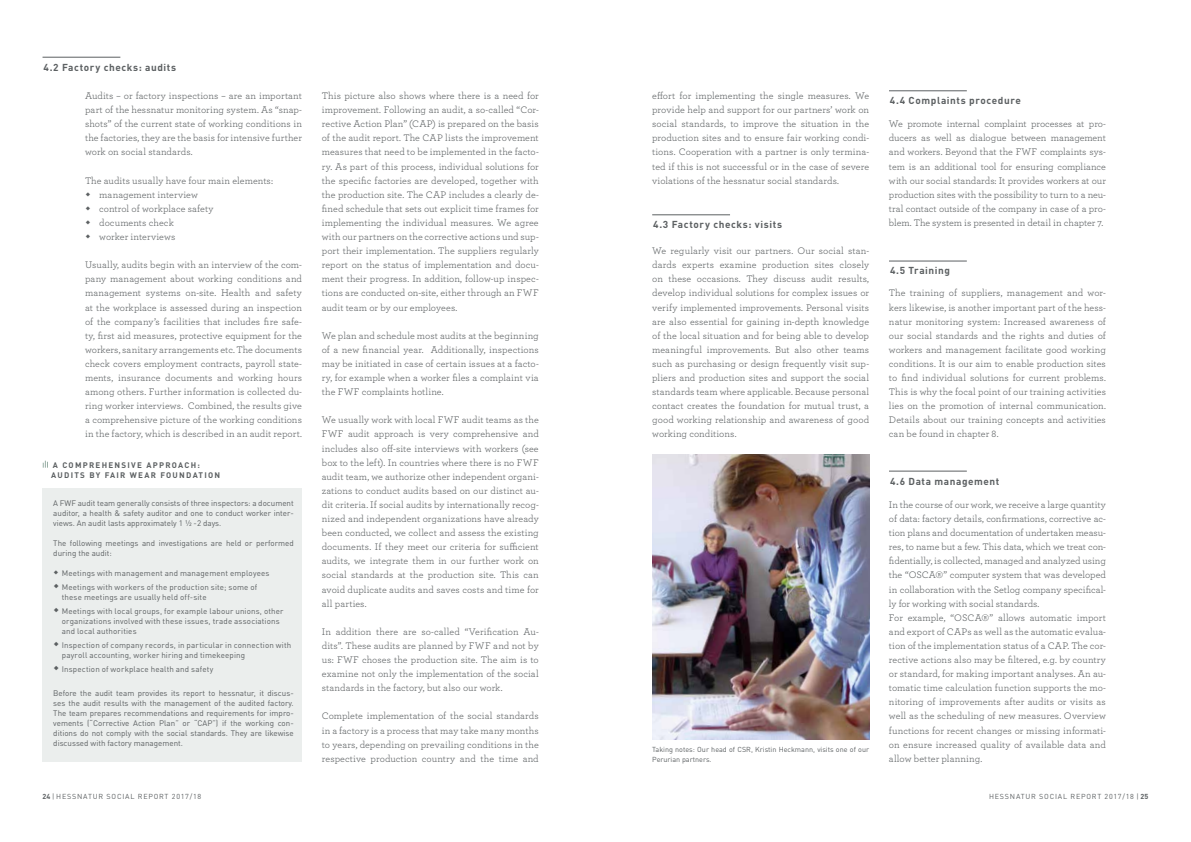
<style>
.page{position:relative;width:1191px;height:842px;background:#fff}
.page>*{position:absolute;margin:0;border:0;box-sizing:border-box;transform-origin:0 0}
.t1{font:10px/14.1px "Archer";color:#5c6062;text-align:justify}
.t2{font:700 10px "DINOT";letter-spacing:.06em;color:#5c6062}
.t3{font:8px/10px "DINOT";letter-spacing:.015em;color:#5c6062}
.t4{font:700 8px/10px "DINOT";letter-spacing:.16em;color:#5c6062}
.t5{font:7.2px/10px "DINOT";color:#5c6062}
.t6{font:7.2px "DINOT";letter-spacing:.11em;color:#5c6062}
.s1{font-weight:700}
</style>
<div class="page">
<hr style="left:43px;top:57px;width:77px;height:1px;background:#5c6062">
<hr style="left:652px;top:214px;width:78px;height:1px;background:#5c6062">
<div style="left:43px;top:488px;width:259px;height:274px;background:#ebeeed"></div>
<svg style="left:43px;top:461px;width:5px;height:7px"></svg>
<img style="left:652px;top:454px;width:217px;height:286px">
<hr style="left:889px;top:90px;width:77px;height:1px;background:#5c6062">
<hr style="left:889px;top:261px;width:77px;height:1px;background:#5c6062">
<hr style="left:889px;top:471px;width:77px;height:1px;background:#5c6062">
<p class="t2" style="left:43px;top:61px;width:134px">4.2 Factory checks: audits</p>
<p class="t1" style="left:85px;top:88px;width:218px">Audits – or factory inspections – are an important part of the hessnatur monitoring system. As “snap&shy;shots” of the current state of working conditions in the factories, they are the basis for intensive further work on social standards.</p>
<p class="t1" style="left:99px;top:173px;width:175px;text-align:left;text-indent:-14px">The audits usually have four main elements: management interview<br>control of workplace safety<br>documents check<br>worker interviews</p>
<p class="t1" style="left:85px;top:257px;width:218px">Usually, audits begin with an interview of the com&shy;pany management about working conditions and management systems on-site. Health and safety at the workplace is assessed during an inspection of the company’s facilities that includes fire safe&shy;ty, first aid measures, protective equipment for the workers, sanitary arrangements etc. The documents check covers employment contracts, payroll state&shy;ments, insurance documents and working hours among others. Further information is collected du&shy;ring worker interviews. Combined, the results give a comprehensive picture of the working conditions in the factory, which is described in an audit report.</p>
<p class="t4" style="left:51px;top:459px;width:170px">A COMPREHENSIVE APPROACH:<br>AUDITS BY FAIR WEAR FOUNDATION</p>
<p class="t3" style="left:53px;top:498px;width:242px;text-align:justify">A FWF audit team generally consists of three inspectors: a document auditor, a health &amp; safety auditor and one to conduct worker inter&shy;views. An audit lasts approximately 1 ½ -2 days.</p>
<p class="t3" style="left:53px;top:538px;width:242px">The following meetings and investigations are held or performed during the audit:</p>
<p class="t3" style="left:62px;top:566px;width:209px;line-height:14px">Meetings with management and management employees<br>Meetings with workers of the production site; some of</p>
<p class="t3" style="left:62px;top:590px;width:223px;line-height:14px">these meetings are usually held off-site<br>Meetings with local groups, for example labour unions, other</p>
<p class="t3" style="left:62px;top:616px;width:219px">organizations involved with these issues, trade associations and local authorities</p>
<p class="t3" style="left:62px;top:640px;width:231px">Inspection of company records, in particular in connection with payroll accounting, worker hiring and timekeeping</p>
<p class="t3" style="left:62px;top:664px;width:153px">Inspection of workplace health and safety</p>
<p class="t3" style="left:53px;top:688px;width:242px;text-align:justify">Before the audit team provides its report to hessnatur, it discus&shy;ses the audit results with the management of the audited factory.<br>The team prepares recommendations and requirements for impro&shy;vements (“Corrective Action Plan” or “CAP”) if the working con&shy;ditions do not comply with the social standards. They are likewise discussed with factory management.</p>
<p class="t1" style="left:322px;top:88px;width:218px">This picture also shows where there is a need for improvement. Following an audit, a so-called “Cor&shy;rective Action Plan” (CAP) is prepared on the basis of the audit report. The CAP lists the improvement measures that need to be implemented in the facto&shy;ry. As part of this process, individual solutions for the specific factories are developed, together with the production site. The CAP includes a clearly de&shy;fined schedule that sets out explicit time frames for implementing the individual measures. We agree with our partners on the corrective actions und sup&shy;port their implementation. The suppliers regularly report on the status of implementation and docu&shy;ment their progress. In addition, follow-up inspec&shy;tions are conducted on-site, either through an FWF audit team or by our employees.</p>
<p class="t1" style="left:322px;top:328px;width:218px">We plan and schedule most audits at the beginning of a new financial year. Additionally, inspections may be initiated in case of certain issues at a facto&shy;ry, for example when a worker files a complaint via the FWF complaints hotline.</p>
<p class="t1" style="left:322px;top:412px;width:218px">We usually work with local FWF audit teams as the FWF audit approach is very comprehensive and includes also off-site interviews with workers (see box to the left). In countries where there is no FWF audit team, we authorize other independent organi&shy;zations to conduct audits based on our distinct au&shy;dit criteria. If social audits by internationally recog&shy;nized and independent organizations have already been conducted, we collect and assess the existing documents. If they meet our criteria for sufficient audits, we integrate them in our further work on social standards at the production site. This can avoid duplicate audits and saves costs and time for all parties.</p>
<p class="t1" style="left:322px;top:624px;width:218px">In addition there are so-called “Verification Au&shy;dits”. These audits are planned by FWF and not by us: FWF choses the production site. The aim is to examine not only the implementation of the social standards in the factory, but also our work.</p>
<p class="t1" style="left:322px;top:709px;width:218px">Complete implementation of the social standards in a factory is a process that may take many months to years, depending on prevailing conditions in the respective production country and the time and</p>
<p class="t1" style="left:652px;top:88px;width:218px">effort for implementing the single measures. We provide help and support for our partners’ work on social standards, to improve the situation in the production sites and to ensure fair working condi&shy;tions. Cooperation with a partner is only termina&shy;ted if this is not successful or in the case of severe violations of the hessnatur social standards.</p>
<p class="t2" style="left:653px;top:218px;width:130px">4.3 Factory checks: visits</p>
<p class="t1" style="left:652px;top:243px;width:218px">We regularly visit our partners. Our social stan&shy;dards experts examine production sites closely on these occasions. They discuss audit results, develop individual solutions for complex issues or verify implemented improvements. Personal visits are also essential for gaining in-depth knowledge of the local situation and for being able to develop meaningful improvements. But also other teams such as purchasing or design frequently visit sup&shy;pliers and production sites and support the social standards team where applicable. Because personal contact creates the foundation for mutual trust, a good working relationship and awareness of good working conditions.</p>
<p class="t5" style="left:652px;top:744px;width:218px">Taking notes: Our head of CSR, Kristin Heckmann, visits one of our<br>Perurian partners.</p>
<p class="t2" style="left:890px;top:94px;width:132px">4.4 Complaints procedure</p>
<p class="t1" style="left:889px;top:116px;width:218px">We promote internal complaint processes at pro&shy;ducers as well as dialogue between management and workers. Beyond that the FWF complaints sys&shy;tem is an additional tool for ensuring compliance with our social standards: It provides workers at our production sites with the possibility to turn to a neu&shy;tral contact outside of the company in case of a pro&shy;blem. The system is presented in detail in chapter 7.</p>
<p class="t2" style="left:890px;top:264px;width:62px">4.5 Training</p>
<p class="t1" style="left:889px;top:286px;width:218px">The training of suppliers, management and wor&shy;kers likewise, is another important part of the hess&shy;natur monitoring system: Increased awareness of our social standards and the rights and duties of workers and management facilitate good working conditions. It is our aim to enable production sites to find individual solutions for current problems.<br>This is why the focal point of our training activities lies on the promotion of internal communication.<br>Details about our training concepts and activities can be found in chapter 8.</p>
<p class="t2" style="left:890px;top:474px;width:111px">4.6 Data management</p>
<p class="t1" style="left:889px;top:497px;width:218px;text-align:left">In the course of our work, we receive a large quantity of data: factory details, confirmations, corrective ac&shy;tion plans and documentation of undertaken measu&shy;res, to name but a few. This data, which we treat con&shy;fidentially, is collected, managed and analyzed using the “OSCA®” computer system that was developed in collaboration with the Setlog company specifical&shy;ly for working with social standards.<br>For example, “OSCA®” allows automatic import and export of CAPs as well as the automatic evalua&shy;tion of the implementation status of a CAP. The cor&shy;rective actions also may be filtered, e.g. by country or standard, for making important analyses. An au&shy;tomatic time calculation function supports the mo&shy;nitoring of improvements after audits or visits as well as the scheduling of new measures. Overview functions for recent changes or missing informati&shy;on ensure increased quality of available data and allow better planning.</p>
<p class="t6" style="left:43px;top:792px;width:160px"><span class="s1">24</span> | HESSNATUR SOCIAL REPORT 2017/18</p>
<p class="t6" style="left:989px;top:792px;width:161px">HESSNATUR SOCIAL REPORT 2017/18 | <span class="s1">25</span></p>
</div>
